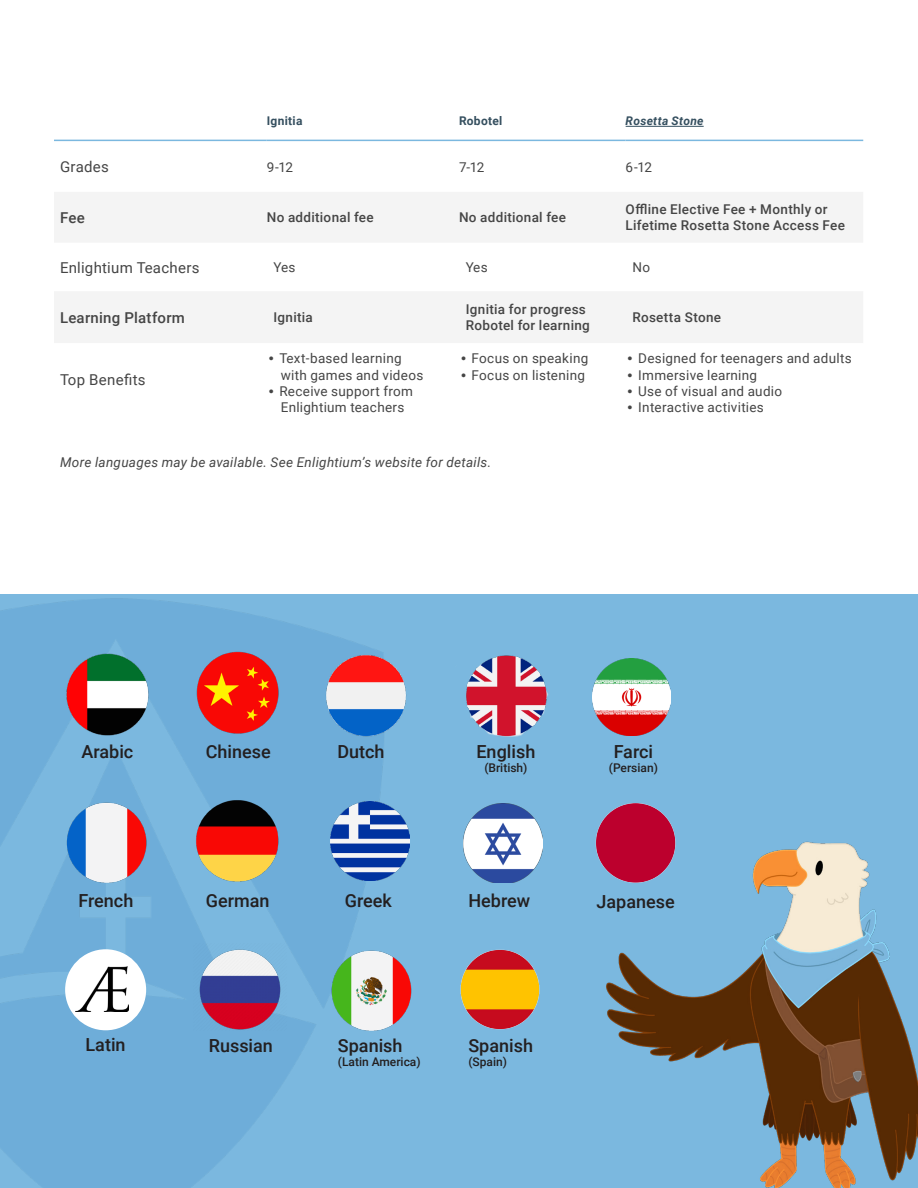
<style>
.page{position:relative;width:918px;height:1188px;background:#fff}
.page>*{position:absolute;margin:0;border:0;box-sizing:border-box;transform-origin:0 0}
.t1{font:500 18px "Roboto";color:#231f20}
.Table_First_Column{font:15px "Roboto";letter-spacing:.02em;color:#454545}
.Table_First_Column-2{font:500 15px "Roboto";letter-spacing:.02em;color:#454545}
.Table_Copy{font:13.5px "Roboto";letter-spacing:.02em;color:#454545}
.Table_Copy-2{font:500 13.5px/16.2px "Roboto";letter-spacing:.025em;color:#454545}
.Table_First_Column-3{font:italic 13.5px "Roboto";letter-spacing:.02em;color:#454545}
.t2{font:500 12px "Roboto";color:#231f20}
.Table_Header{font:700 12px "Roboto";letter-spacing:.025em;color:#354f5f}
.Table_Header-2{font:italic 700 12px "Roboto";letter-spacing:.025em;color:#354f5f}
.s1{font-family:"Bauhaus 93"}
</style>
<div class="page">
<div style="left:0;top:595px;width:918px;height:593px;background:#7bb8df"></div>
<img style="left:0;top:594px;width:490px;height:594px">
<img style="left:606px;top:841px;width:312px;height:347px">
<svg style="left:54px;top:192px;width:809px;height:151px;fill:#f4f4f4"></svg>
<hr style="left:54px;top:140px;width:213px;height:1px;background:#7bb8df">
<hr style="left:267px;top:140px;width:192px;height:1px;background:#7bb8df">
<hr style="left:459px;top:140px;width:167px;height:1px;background:#7bb8df">
<hr style="left:626px;top:140px;width:237px;height:1px;background:#7bb8df">
<hr style="left:626px;top:126px;width:78px;height:1px;background:#354f5f">
<img style="left:314px;top:643px;width:104px;height:104px">
<img style="left:454px;top:643px;width:94px;height:104px">
<img style="left:592px;top:658px;width:79px;height:78px">
<img style="left:65px;top:652px;width:86px;height:85px">
<img style="left:182px;top:638px;width:110px;height:110px">
<img style="left:188px;top:792px;width:104px;height:104px">
<img style="left:54px;top:789px;width:107px;height:107px">
<img style="left:331px;top:802px;width:78px;height:79px">
<img style="left:595px;top:803px;width:88px;height:80px">
<img style="left:463px;top:804px;width:80px;height:78px">
<img style="left:448px;top:938px;width:92px;height:103px">
<img style="left:319px;top:937px;width:108px;height:107px">
<img style="left:194px;top:943px;width:93px;height:87px">
<div style="left:65px;top:949px;width:81px;height:81px;background:#fff;border-radius:50%"></div>
<img style="left:76px;top:966px;width:53px;height:45px">
<p class="Table_Header" style="left:267px;top:113px;width:37px">Ignitia</p>
<p class="Table_Header" style="left:459px;top:113px;width:45px">Robotel</p>
<p class="Table_Header-2" style="left:626px;top:113px;width:80px">Rosetta Stone</p>
<p class="Table_First_Column" style="left:60px;top:156px;width:50px">Grades</p>
<p class="Table_Copy" style="left:267px;top:157px;width:28px">9-12</p>
<p class="Table_Copy" style="left:459px;top:157px;width:27px">7-12</p>
<p class="Table_Copy" style="left:626px;top:157px;width:28px">6-12</p>
<p class="Table_First_Column-2" style="left:60px;top:207px;width:26px">Fee</p>
<p class="Table_Copy-2" style="left:267px;top:209px;width:109px">No additional fee</p>
<p class="Table_Copy-2" style="left:459px;top:209px;width:109px">No additional fee</p>
<p class="Table_Copy-2" style="left:626px;top:201px;width:221px">Offline Elective Fee + Monthly or<br>Lifetime Rosetta Stone Access Fee</p>
<p class="Table_First_Column" style="left:60px;top:257px;width:141px">Enlightium Teachers</p>
<p class="Table_Copy" style="left:274px;top:258px;width:23px">Yes</p>
<p class="Table_Copy" style="left:466px;top:258px;width:23px">Yes</p>
<p class="Table_Copy" style="left:632px;top:258px;width:19px">No</p>
<p class="Table_First_Column-2" style="left:60px;top:307px;width:126px">Learning Platform</p>
<p class="Table_Copy-2" style="left:274px;top:309px;width:41px">Ignitia</p>
<p class="Table_Copy-2" style="left:466px;top:301px;width:122px">Ignitia for progress</p>
<p class="Table_Copy-2" style="left:466px;top:317px;width:126px">Robotel for learning</p>
<p class="Table_Copy-2" style="left:632px;top:309px;width:90px">Rosetta Stone</p>
<p class="Table_First_Column" style="left:60px;top:369px;width:87px">Top Benefits</p>
<p class="Table_Copy" style="left:267px;top:349px;width:136px"><span class="s1">•</span> Text-based learning</p>
<p class="Table_Copy" style="left:281px;top:365px;width:144px">with games and videos</p>
<p class="Table_Copy" style="left:267px;top:381px;width:148px"><span class="s1">•</span> Receive support from</p>
<p class="Table_Copy" style="left:281px;top:398px;width:125px">Enlightium teachers</p>
<p class="Table_Copy" style="left:459px;top:349px;width:131px"><span class="s1">•</span> Focus on speaking</p>
<p class="Table_Copy" style="left:459px;top:365px;width:128px"><span class="s1">•</span> Focus on listening</p>
<p class="Table_First_Column-3" style="left:60px;top:453px;width:433px">More languages may be available. See Enlightium’s website for details.</p>
<p class="Table_Copy" style="left:626px;top:349px;width:228px"><span class="s1">•</span> Designed for teenagers and adults</p>
<p class="Table_Copy" style="left:626px;top:365px;width:133px"><span class="s1">•</span> Immersive learning</p>
<p class="Table_Copy" style="left:626px;top:381px;width:158px"><span class="s1">•</span> Use of visual and audio</p>
<p class="Table_Copy" style="left:626px;top:398px;width:140px"><span class="s1">•</span> Interactive activities</p>
<p class="t1" style="left:81px;top:739px;width:53px">Arabic</p>
<p class="t1" style="left:206px;top:739px;width:66px">Chinese</p>
<p class="t1" style="left:337px;top:739px;width:49px">Dutch</p>
<p class="t1" style="left:476px;top:739px;width:60px">English</p>
<p class="t2" style="left:484px;top:759px;width:45px">(British)</p>
<p class="t1" style="left:614px;top:739px;width:41px">Farci</p>
<p class="t2" style="left:609px;top:759px;width:51px">(Persian)</p>
<p class="t1" style="left:78px;top:888px;width:56px">French</p>
<p class="t1" style="left:206px;top:888px;width:65px">German</p>
<p class="t1" style="left:345px;top:888px;width:49px">Greek</p>
<p class="t1" style="left:468px;top:888px;width:63px">Hebrew</p>
<p class="t1" style="left:597px;top:889px;width:80px">Japanese</p>
<p class="t1" style="left:86px;top:1032px;width:42px">Latin</p>
<p class="t1" style="left:209px;top:1033px;width:66px">Russian</p>
<p class="t1" style="left:338px;top:1033px;width:66px">Spanish</p>
<p class="t2" style="left:338px;top:1054px;width:84px">(Latin America)</p>
<p class="t1" style="left:468px;top:1033px;width:66px">Spanish</p>
<p class="t2" style="left:468px;top:1054px;width:40px">(Spain)</p>
</div>
